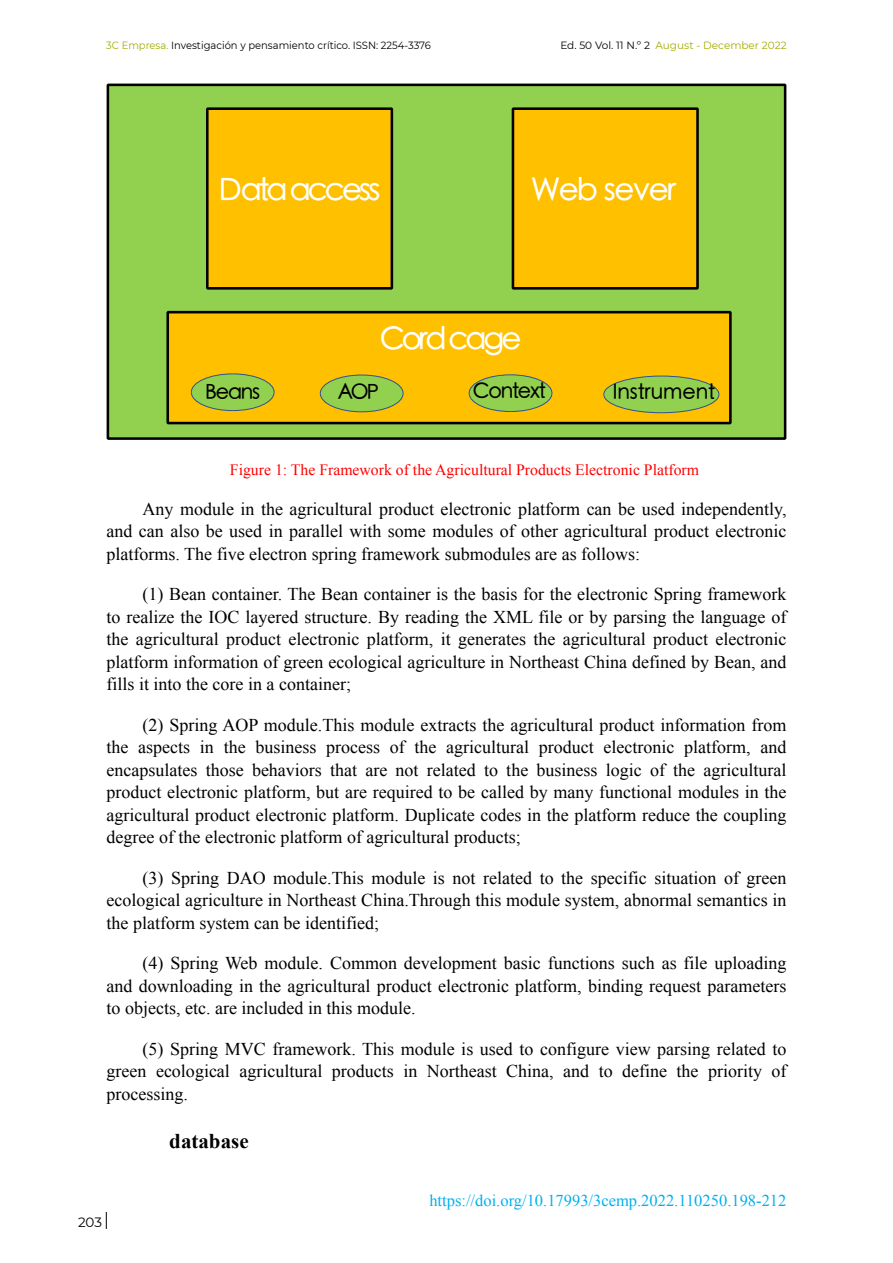
<style>
.page{position:relative;width:893px;height:1263px;background:#fff}
.page>*{position:absolute;margin:0;border:0;box-sizing:border-box;transform-origin:0 0}
.t1{font:500 30.9px "ST Heiti SC";letter-spacing:-.09em;color:#fff}
.t2{font:500 30.9px "ST Heiti SC";letter-spacing:-.045em;color:#fff}
.t3{font:700 21px "Times New Roman";color:#000}
.t4{font:500 20.55px "ST Heiti SC";letter-spacing:-.055em;color:#000}
.t5{font:500 20.55px "ST Heiti SC";letter-spacing:-.005em;color:#000}
.t6{font:18px/22.5px "Times New Roman";color:#000;text-align:justify}
.t7{font:16.5px "Times New Roman";color:#00b0f0}
.t8{font:15.75px "Times New Roman";color:#f00}
.t9{font:13.5px "Montserrat";color:#000}
.t10{font:10.5px "Montserrat";color:#000;scale:.95 1}
.t11{font:10.5px "Montserrat";color:#a3ad03}
.s1{color:#a3ad03}
.s2{color:#000}
</style>
<div class="page">
<div style="left:108px;top:85px;width:677px;height:354px;background:#92d050"></div>
<div style="left:107px;top:84px;width:679px;height:356px;border:3px solid #000"></div>
<div style="left:168px;top:312px;width:562px;height:111px;background:#ffc000"></div>
<div style="left:166px;top:311px;width:566px;height:113px;border:3px solid #000"></div>
<svg style="left:190px;top:373px;width:85px;height:38px"></svg>
<svg style="left:468px;top:374px;width:85px;height:38px"></svg>
<svg style="left:319px;top:374px;width:85px;height:39px"></svg>
<svg style="left:603px;top:375px;width:117px;height:39px"></svg>
<div style="left:207px;top:109px;width:185px;height:179px;background:#ffc000"></div>
<div style="left:206px;top:107px;width:187px;height:183px;border:3px solid #000"></div>
<div style="left:513px;top:109px;width:184px;height:179px;background:#ffc000"></div>
<div style="left:512px;top:107px;width:187px;height:183px;border:3px solid #000"></div>
<svg style="left:106px;top:1212px;width:1px;height:17px"></svg>
<p class="t10" style="left:106px;top:38px;width:343px"><span class="s1">3C Empresa.</span> Investigación y pensamiento crítico. ISSN: 2254-3376</p>
<p class="t11" style="left:560px;top:38px;width:228px"><span class="s2">Ed. 50 Vol. 11 N.º 2</span> August - December 2022</p>
<h1 class="t1" style="left:219px;top:174px;width:163px">Data access</h1>
<h1 class="t2" style="left:531px;top:174px;width:148px">Web sever</h1>
<h1 class="t1" style="left:380px;top:323px;width:143px">Cordcage</h1>
<p class="t4" style="left:205px;top:381px;width:56px">Beans</p>
<p class="t4" style="left:338px;top:381px;width:43px">AOP</p>
<p class="t4" style="left:473px;top:381px;width:74px">Context</p>
<p class="t5" style="left:613px;top:381px;width:104px">Instrument</p>
<p class="t8" style="left:230px;top:459px;width:471px">Figure 1: The Framework of the Agricultural Products Electronic Platform</p>
<p class="t6" style="left:107px;top:497px;width:681px;text-indent:36px">Any module in the agricultural product electronic platform can be used independently, and can also be used in parallel with some modules of other agricultural product electronic platforms. The five electron spring framework submodules are as follows:</p>
<p class="t6" style="left:107px;top:583px;width:681px;text-indent:36px">(1) Bean container. The Bean container is the basis for the electronic Spring framework to realize the IOC layered structure. By reading the XML file or by parsing the language of the agricultural product electronic platform, it generates the agricultural product electronic platform information of green ecological agriculture in Northeast China defined by Bean, and fills it into the core in a container;</p>
<p class="t6" style="left:107px;top:713px;width:681px;text-indent:36px">(2) Spring AOP module.This module extracts the agricultural product information from the aspects in the business process of the agricultural product electronic platform, and encapsulates those behaviors that are not related to the business logic of the agricultural product electronic platform, but are required to be called by many functional modules in the agricultural product electronic platform. Duplicate codes in the platform reduce the coupling degree of the electronic platform of agricultural products;</p>
<p class="t6" style="left:107px;top:866px;width:681px;text-indent:36px">(3) Spring DAO module.This module is not related to the specific situation of green ecological agriculture in Northeast China.Through this module system, abnormal semantics in the platform system can be identified;</p>
<p class="t6" style="left:107px;top:952px;width:681px;text-indent:36px">(4) Spring Web module. Common development basic functions such as file uploading and downloading in the agricultural product electronic platform, binding request parameters to objects, etc. are included in this module.</p>
<p class="t6" style="left:107px;top:1037px;width:681px;text-indent:36px">(5) Spring MVC framework. This module is used to configure view parsing related to green ecological agricultural products in Northeast China, and to define the priority of processing.</p>
<p class="t3" style="left:169px;top:1126px;width:81px">database</p>
<p class="t9" style="left:78px;top:1213px;width:26px">203</p>
<p class="t7" style="left:429px;top:1189px;width:359px">https://doi.org/10.17993/3cemp.2022.110250.198-212</p>
</div>
